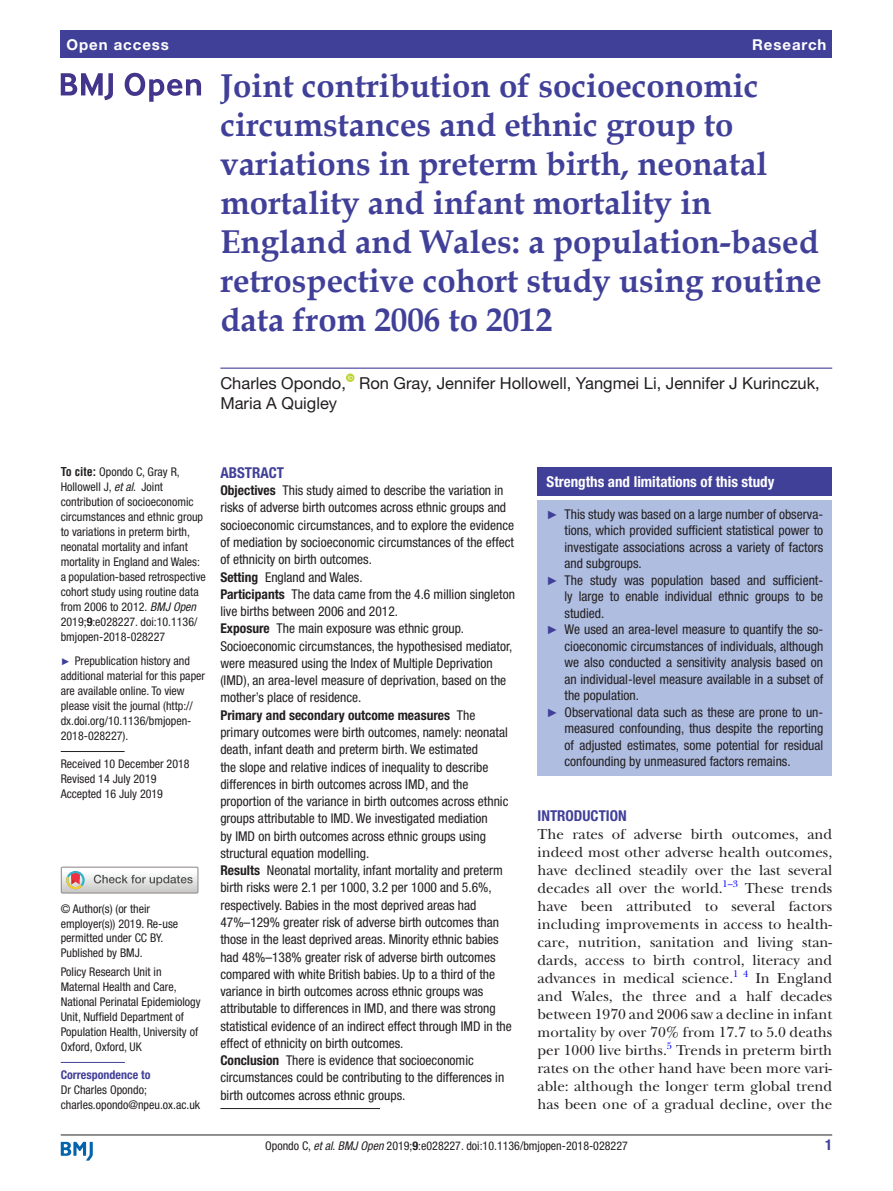
<style>
.page{position:relative;width:893px;height:1191px;background:#fff}
.page>*{position:absolute;margin:0;border:0;box-sizing:border-box;transform-origin:0 0}
.t1{font:700 33px/39px "Book Antiqua";color:#414099}
.t2{font:16.5px/19.5px "Helvetica Neue LT Std";color:#231f20}
.t3{font:15px/18px "New Baskerville";color:#231f20;text-align:justify}
.t4{font:700 condensed 15px "Helvetica Neue LT Std";color:#fff}
.t5{font:700 condensed 15px "Helvetica Neue LT Std";color:#414099}
.t6{font:700 15px "Helvetica Neue LT Std";letter-spacing:.065em;color:#fff}
.t7{font:condensed 13.5px/17.2px "Helvetica Neue LT Std";color:#231f20}
.t8{font:condensed 12px/15px "Helvetica Neue LT Std";color:#231f20}
.t9{font:700 condensed 12px "Helvetica Neue LT Std";color:#414099}
.t10{font:9.9px "New Baskerville";color:#00f}
.s1{font-family:"Helvetica LT Std";font-weight:700}
.s2{font-style:italic}
.s3{font-weight:700}
.s4{font-family:"Arial";font-stretch:normal;font-size:9.75px;color:#414099}
.s5{font-family:"Arial";font-stretch:normal;font-size:12px;color:#414099}
</style>
<div class="page">
<hr style="left:61px;top:1134px;width:771px;height:1px;background:#231f20">
<svg style="left:61px;top:1141px;width:32px;height:19px"></svg>
<div style="left:61px;top:31px;width:771px;height:27px;background:#414099"></div>
<hr style="left:220px;top:367px;width:612px;height:2px;background:#414099">
<svg style="left:346px;top:373px;width:8px;height:9px"></svg>
<hr style="left:61px;top:751px;width:64px;height:1px;background:#231f20">
<hr style="left:61px;top:1062px;width:64px;height:1px;background:#414099">
<svg style="left:61px;top:73px;width:52px;height:27px"></svg>
<svg style="left:125px;top:73px;width:76px;height:29px"></svg>
<div style="left:61px;top:866px;width:138px;height:27px;border:1px solid #969090"></div>
<svg style="left:61px;top:867px;width:137px;height:26px"></svg>
<div style="left:538px;top:467px;width:294px;height:29px;background:#414099"></div>
<div style="left:538px;top:500px;width:294px;height:275px;background:#afbde1"></div>
<hr style="left:220px;top:1108px;width:160px;height:1px;background:#231f20">
<p class="t6" style="left:66px;top:35px;width:104px">Open access</p>
<p class="t6" style="left:752px;top:35px;width:76px">Research</p>
<p class="t1" style="left:220px;top:66px;width:603px">Joint contribution of socioeconomic circumstances and ethnic group to variations in preterm birth, neonatal mortality and infant mortality in England and Wales: a population-based retrospective cohort study using routine data from 2006 to 2012</p>
<p class="t2" style="left:220px;top:373px;width:601px">Charles Opondo, Ron Gray, Jennifer Hollowell, Yangmei Li, Jennifer J Kurinczuk,<br>Maria A Quigley</p>
<p class="t8" style="left:61px;top:464px;width:147px"><span class="s1">To cite:</span> Opondo C, Gray R,<br>Hollowell J, <span class="s2">et al</span>. Joint contribution of socioeconomic circumstances and ethnic group to variations in preterm birth, neonatal mortality and infant mortality in England and Wales: a population-based retrospective cohort study using routine data from 2006 to 2012. <span class="s2">BMJ Open<br></span>2019;<span class="s3">9</span>:e028227. doi:10.1136/ bmjopen-2018-028227</p>
<p class="t8" style="left:61px;top:653px;width:146px"><span class="s4">►</span> Prepublication history and additional material for this paper are available online. To view please visit the journal (http:// dx.doi.org/10.1136/bmjopen-<br>2018-028227).</p>
<p class="t8" style="left:61px;top:756px;width:130px">Received 10 December 2018<br>Revised 14 July 2019<br>Accepted 16 July 2019</p>
<p class="t8" style="left:61px;top:902px;width:119px;line-height:14.4px">© Author(s) (or their employer(s)) 2019. Re-use permitted under CC BY.<br>Published by BMJ.</p>
<p class="t8" style="left:61px;top:964px;width:142px">Policy Research Unit in<br>Maternal Health and Care,<br>National Perinatal Epidemiology<br>Unit, Nuffield Department of<br>Population Health, University of<br>Oxford, Oxford, UK</p>
<p class="t9" style="left:61px;top:1067px;width:91px">Correspondence to</p>
<p class="t8" style="left:61px;top:1082px;width:141px">Dr Charles Opondo; charles.opondo@npeu.ox.ac.uk</p>
<p class="t5" style="left:220px;top:463px;width:65px">Abstract</p>
<p class="t7" style="left:220px;top:481px;width:296px"><span class="s3">Objectives</span> This study aimed to describe the variation in risks of adverse birth outcomes across ethnic groups and socioeconomic circumstances, and to explore the evidence of mediation by socioeconomic circumstances of the effect of ethnicity on birth outcomes.<br><span class="s3">Setting</span> England and Wales.<br><span class="s3">Participants</span> The data came from the 4.6 million singleton live births between 2006 and 2012.<br><span class="s3">Exposure</span> The main exposure was ethnic group.<br>Socioeconomic circumstances, the hypothesised mediator, were measured using the Index of Multiple Deprivation (IMD), an area-level measure of deprivation, based on the mother’s place of residence.<br><span class="s3">Primary and secondary outcome measures</span> The primary outcomes were birth outcomes, namely: neonatal death, infant death and preterm birth. We estimated<br>the slope and relative indices of inequality to describe differences in birth outcomes across IMD, and the proportion of the variance in birth outcomes across ethnic groups attributable to IMD. We investigated mediation<br>by IMD on birth outcomes across ethnic groups using structural equation modelling.<br><span class="s3">Results</span> Neonatal mortality, infant mortality and preterm birth risks were 2.1 per 1000, 3.2 per 1000 and 5.6%, respectively. Babies in the most deprived areas had 47%–129% greater risk of adverse birth outcomes than those in the least deprived areas. Minority ethnic babies had 48%–138% greater risk of adverse birth outcomes compared with white British babies. Up to a third of the variance in birth outcomes across ethnic groups was attributable to differences in IMD, and there was strong statistical evidence of an indirect effect through IMD in the effect of ethnicity on birth outcomes.<br><span class="s3">Conclusion</span> There is evidence that socioeconomic circumstances could be contributing to the differences in birth outcomes across ethnic groups.</p>
<p class="t4" style="left:547px;top:472px;width:229px">Strengths and limitations of this study</p>
<p class="t7" style="left:547px;top:505px;width:278px"><span class="s5">►</span> This study was based on a large number of observa-</p>
<p class="t7" style="left:565px;top:521px;width:260px">tions, which provided sufficient statistical power to</p>
<p class="t7" style="left:565px;top:538px;width:260px">investigate associations across a variety of factors</p>
<p class="t7" style="left:565px;top:554px;width:79px">and subgroups.</p>
<p class="t7" style="left:547px;top:571px;width:278px"><span class="s5">►</span> The study was population based and sufficient-</p>
<p class="t7" style="left:565px;top:587px;width:260px">ly large to enable individual ethnic groups to be</p>
<p class="t7" style="left:565px;top:604px;width:41px">studied.</p>
<p class="t7" style="left:547px;top:620px;width:278px"><span class="s5">►</span> We used an area-level measure to quantify the so-</p>
<p class="t7" style="left:565px;top:637px;width:260px">cioeconomic circumstances of individuals, although</p>
<p class="t7" style="left:565px;top:653px;width:260px">we also conducted a sensitivity analysis based on</p>
<p class="t7" style="left:565px;top:670px;width:260px">an individual-level measure available in a subset of</p>
<p class="t7" style="left:565px;top:686px;width:76px">the population.</p>
<p class="t7" style="left:547px;top:703px;width:278px"><span class="s5">►</span> Observational data such as these are prone to un-</p>
<p class="t7" style="left:565px;top:719px;width:260px">measured confounding, thus despite the reporting</p>
<p class="t7" style="left:565px;top:736px;width:260px">of adjusted estimates, some potential for residual</p>
<p class="t7" style="left:565px;top:752px;width:228px">confounding by unmeasured factors remains.</p>
<p class="t5" style="left:538px;top:807px;width:91px">Introduction</p>
<p class="t3" style="left:538px;top:825px;width:296px">The rates of adverse birth outcomes, and indeed most other adverse health outcomes, have declined steadily over the last several decades all over the world.</p>
<p class="t10" style="left:723px;top:877px;width:17px">1–3</p>
<p class="t3" style="left:538px;top:879px;width:296px;text-indent:207px">These trends have been attributed to several factors including improvements in access to health&shy;care, nutrition, sanitation and living stan&shy;dards, access to birth control, literacy and advances in medical science.</p>
<p class="t10" style="left:733px;top:967px;width:17px">1 4</p>
<p class="t3" style="left:538px;top:969px;width:296px;text-indent:218px">In England and Wales, the three and a half decades between 1970 and 2006 saw a decline in infant mortality by over 70% from 17.7 to 5.0 deaths per 1000 live births.<sup>5</sup> Trends in preterm birth rates on the other hand have been more vari&shy;able: although the longer term global trend has been one of a gradual decline, over the</p>
<p class="t8" style="left:265px;top:1137px;width:364px">Opondo C, <span class="s2">et al</span>. <span class="s2">BMJ Open</span> 2019;<span class="s3">9</span>:e028227. doi:10.1136/bmjopen-2018-028227</p>
<p class="t5" style="left:825px;top:1135px;width:9px">1</p>
</div>
